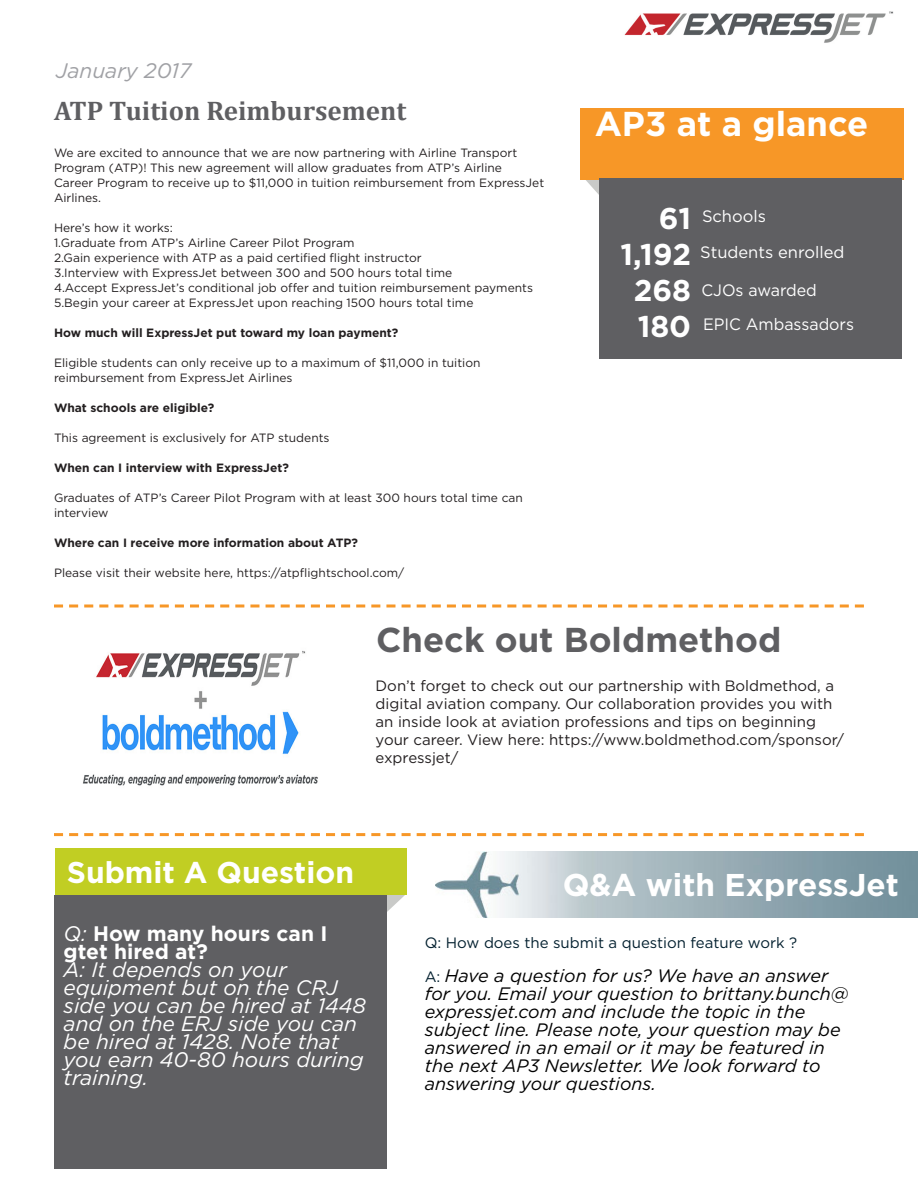
<style>
.page{position:relative;width:918px;height:1188px;background:#fff}
.page>*{position:absolute;margin:0;border:0;box-sizing:border-box;transform-origin:0 0}
.t1{font:700 34.5px "Gotham";color:#5f5f62}
.t2{font:700 34.5px "Gotham";color:#fff}
.t3{font:700 31.5px "Gotham";color:#fff}
.t4{font:700 30px "Gotham";color:#fff}
.t5{font:700 27px "Cambria";color:#5f5f62}
.t6{font:italic 21px/18px "Gotham";color:#fff}
.t7{font:700 21px/18px "Gotham";color:#fff}
.t8{font:italic 21px "Gotham";color:#a0a1a5}
.t9{font:italic 18px/18px "Gotham";color:#000}
.t10{font:16.5px "Gotham";color:#fff}
.t11{font:15px/18px "Gotham";color:#231f20}
.t12{font:15px "Gotham";color:#03202f}
.t13{font:12px/15px "Gotham";color:#231f20}
.t14{font:700 12px "Gotham";color:#231f20}
.s1{font-weight:400;font-style:italic}
.s2{font-style:normal;font-size:15px;color:#03202f}
</style>
<div class="page">
<img style="left:624px;top:11px;width:270px;height:32px">
<svg style="left:54px;top:604px;width:810px;height:4px"></svg>
<svg style="left:585px;top:179px;width:14px;height:16px"></svg>
<div style="left:581px;top:108px;width:323px;height:71px;background:#f79727"></div>
<div style="left:599px;top:178px;width:303px;height:180px;background:#5f5f62"></div>
<svg style="left:54px;top:833px;width:810px;height:3px"></svg>
<svg style="left:387px;top:895px;width:18px;height:17px"></svg>
<div style="left:55px;top:849px;width:352px;height:46px;background:#c1ce23"></div>
<div style="left:54px;top:895px;width:333px;height:273px;background:#5f5f62"></div>
<img style="left:436px;top:851px;width:482px;height:67px">
<img style="left:83px;top:650px;width:235px;height:136px">
<p class="t8" style="left:56px;top:58px;width:137px">January 2017</p>
<p class="t5" style="left:54px;top:91px;width:354px">ATP Tuition Reimbursement</p>
<p class="t13" style="left:54px;top:145px;width:492px">We are excited to announce that we are now partnering with Airline Transport Program (ATP)! This new agreement will allow graduates from ATP’s Airline Career Program to receive up to $11,000 in tuition reimbursement from ExpressJet Airlines.</p>
<p class="t13" style="left:54px;top:220px;width:121px">Here’s how it works:</p>
<p class="t13" style="left:54px;top:235px;width:302px">1.Graduate from ATP’s Airline Career Pilot Program</p>
<p class="t13" style="left:54px;top:250px;width:369px">2.Gain experience with ATP as a paid certified flight instructor</p>
<p class="t13" style="left:54px;top:265px;width:400px">3.Interview with ExpressJet between 300 and 500 hours total time</p>
<p class="t13" style="left:54px;top:280px;width:481px">4.Accept ExpressJet’s conditional job offer and tuition reimbursement payments</p>
<p class="t13" style="left:54px;top:295px;width:421px">5.Begin your career at ExpressJet upon reaching 1500 hours total time</p>
<p class="t14" style="left:54px;top:326px;width:346px">How much will ExpressJet put toward my loan payment?</p>
<p class="t13" style="left:54px;top:355px;width:428px">Eligible students can only receive up to a maximum of $11,000 in tuition reimbursement from ExpressJet Airlines</p>
<p class="t14" style="left:54px;top:401px;width:162px">What schools are eligible?</p>
<p class="t13" style="left:54px;top:430px;width:277px">This agreement is exclusively for ATP students</p>
<p class="t14" style="left:54px;top:461px;width:236px">When can I interview with ExpressJet?</p>
<p class="t13" style="left:54px;top:490px;width:470px">Graduates of ATP’s Career Pilot Program with at least 300 hours total time can interview</p>
<p class="t14" style="left:54px;top:536px;width:306px">Where can I receive more information about ATP?</p>
<p class="t13" style="left:54px;top:565px;width:352px">Please visit their website here, https://atpflightschool.com/</p>
<p class="t2" style="left:595px;top:102px;width:275px">AP3 at a glance</p>
<p class="t4" style="left:659px;top:200px;width:34px">61</p>
<p class="t4" style="left:621px;top:236px;width:72px">1,192</p>
<p class="t4" style="left:634px;top:272px;width:59px">268</p>
<p class="t4" style="left:638px;top:308px;width:55px">180</p>
<p class="t10" style="left:702px;top:206px;width:66px">Schools</p>
<p class="t10" style="left:700px;top:242px;width:146px">Students enrolled</p>
<p class="t10" style="left:701px;top:280px;width:117px">CJOs awarded</p>
<p class="t10" style="left:703px;top:314px;width:152px">EPIC Ambassadors</p>
<p class="t1" style="left:376px;top:619px;width:407px">Check out Boldmethod</p>
<p class="t11" style="left:376px;top:677px;width:470px">Don’t forget to check out our partnership with Boldmethod, a digital aviation company. Our collaboration provides you with an inside look at aviation professions and tips on beginning your career. View here: https://www.boldmethod.com/sponsor/ expressjet/</p>
<p class="t4" style="left:67px;top:855px;width:289px">Submit A Question</p>
<p class="t7" style="left:64px;top:925px;width:265px"><span class="s1">Q:</span> How many hours can I gtet hired at?</p>
<p class="t6" style="left:64px;top:961px;width:304px">A: It depends on your equipment but on the CRJ side you can be hired at 1448 and on the ERJ side you can be hired at 1428. Note that you earn 40-80 hours during training.</p>
<p class="t3" style="left:563px;top:866px;width:338px">Q&amp;A with ExpressJet</p>
<p class="t12" style="left:425px;top:934px;width:374px">Q: How does the submit a question feature work ?</p>
<p class="t9" style="left:425px;top:967px;width:425px"><span class="s2">A:</span> Have a question for us? We have an answer for you. Email your question to brittany.bunch@ expressjet.com and include the topic in the subject line. Please note, your question may be answered in an email or it may be featured in the next AP3 Newsletter. We look forward to answering your questions.</p>
</div>
